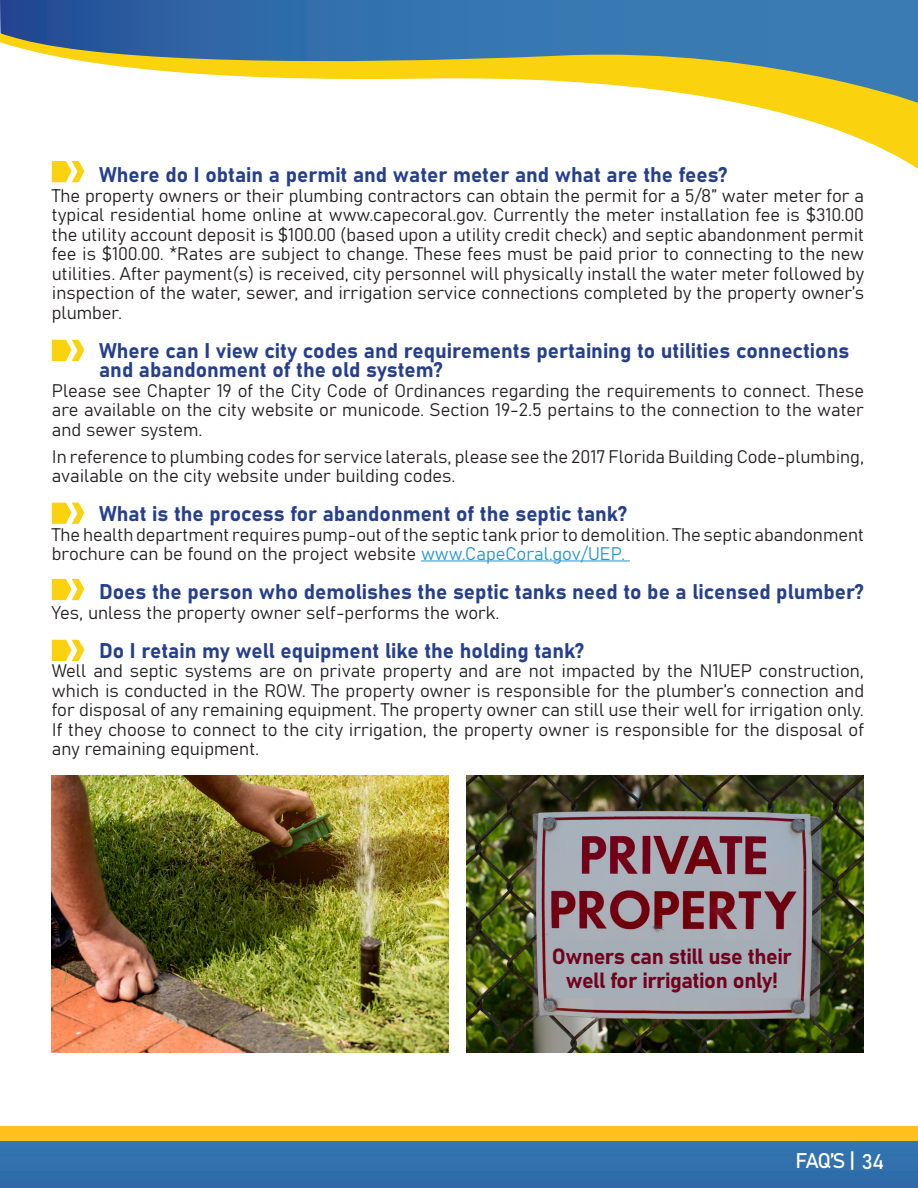
<style>
.page{position:relative;width:918px;height:1188px;background:#fff}
.page>*{position:absolute;margin:0;border:0;box-sizing:border-box;transform-origin:0 0}
.t1{font:21.75px/23.4px "Bahnschrift";letter-spacing:-.02em;color:#72011d;text-align:center}
.t2{font:21px/19.5px "Bahnschrift";color:#253f8e}
.t3{font:21px "Bahnschrift";color:#fff}
.t4{font:18px/19.5px "Bahnschrift";color:#231f20;text-align:justify}
.s1{color:#2495d2}
</style>
<div class="page">
<div style="left:0;top:1141px;width:918px;height:47px;background:#3270ac"></div>
<div style="left:0;top:1127px;width:918px;height:14px;background:#ffc01e"></div>
<svg style="left:1px;top:0;width:917px;height:33px"></svg>
<svg style="left:0;top:0;width:1px;height:33px"></svg>
<svg style="left:0;top:33px;width:918px;height:150px"></svg>
<hr style="left:421px;top:561px;width:209px;height:1px;background:#2495d2">
<svg style="left:52px;top:161px;width:32px;height:21px"></svg>
<svg style="left:52px;top:340px;width:32px;height:21px"></svg>
<svg style="left:52px;top:503px;width:32px;height:21px"></svg>
<svg style="left:52px;top:579px;width:32px;height:21px"></svg>
<svg style="left:52px;top:640px;width:32px;height:21px"></svg>
<img style="left:52px;top:775px;width:396px;height:278px">
<img style="left:467px;top:775px;width:396px;height:278px">
<div style="left:553px;top:941px;width:243px;height:57px;background:#a5aeb7"></div>
<p class="t2" style="left:99px;top:164px;width:630px">Where do I obtain a permit and water meter and what are the fees?</p>
<p class="t4" style="left:52px;top:184px;width:814px">The property owners or their plumbing contractors can obtain the permit for a 5/8” water meter for a typical residential home online at www.capecoral.gov. Currently the meter installation fee is $310.00 the utility account deposit is $100.00 (based upon a utility credit check) and septic abandonment permit fee is $100.00. *Rates are subject to change. These fees must be paid prior to connecting to the new utilities. After payment(s) is received, city personnel will physically install the water meter followed by inspection of the water, sewer, and irrigation service connections completed by the property owner’s plumber.</p>
<p class="t2" style="left:99px;top:339px;width:752px">Where can I view city codes and requirements pertaining to utilities connections and abandonment of the old system?</p>
<p class="t4" style="left:52px;top:379px;width:814px">Please see Chapter 19 of the City Code of Ordinances regarding the requirements to connect. These are available on the city website or municode. Section 19-2.5 pertains to the connection to the water and sewer system.</p>
<p class="t4" style="left:52px;top:445px;width:814px">In reference to plumbing codes for service laterals, please see the 2017 Florida Building Code-plumbing, available on the city website under building codes.</p>
<p class="t2" style="left:99px;top:503px;width:530px">What is the process for abandonment of the septic tank?</p>
<p class="t4" style="left:52px;top:523px;width:814px">The health department requires pump-out of the septic tank prior to demolition. The septic abandonment brochure can be found on the project website <span class="s1">www.CapeCoral.gov/UEP.</span></p>
<p class="t2" style="left:99px;top:581px;width:766px">Does the person who demolishes the septic tanks need to be a licensed plumber?</p>
<p class="t4" style="left:52px;top:601px;width:449px">Yes, unless the property owner self-performs the work.</p>
<p class="t2" style="left:99px;top:639px;width:487px">Do I retain my well equipment like the holding tank?</p>
<p class="t4" style="left:52px;top:660px;width:814px">Well and septic systems are on private property and are not impacted by the N1UEP construction, which is conducted in the ROW. The property owner is responsible for the plumber’s connection and for disposal of any remaining equipment. The property owner can still use their well for irrigation only.<br>If they choose to connect to the city irrigation, the property owner is responsible for the disposal of any remaining equipment.</p>
<p class="t1" style="left:552px;top:944px;width:241px">Owners can still use their well for irrigation only!</p>
<p class="t3" style="left:796px;top:1145px;width:90px">FAQ’S | 34</p>
</div>
